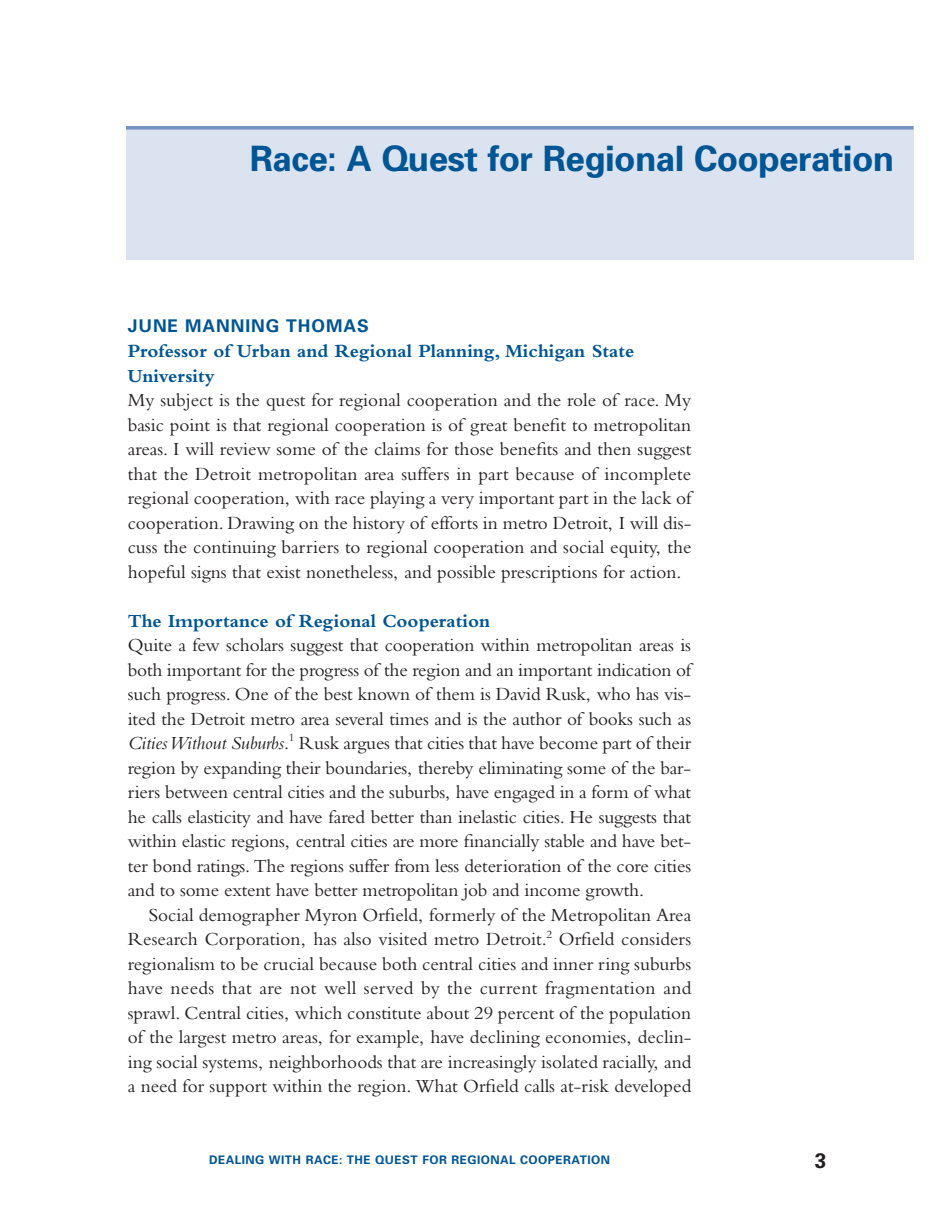
<style>
.page{position:relative;width:945px;height:1229px;background:#fff}
.page>*{position:absolute;margin:0;border:0;box-sizing:border-box;transform-origin:0 0}
.t1{font:700 35px "Univers";letter-spacing:-.015em;color:#005594}
.t2{font:700 21px "Univers";color:#231f20}
.t3{font:19.25px/24.5px "Bembo";color:#231f20;text-align:justify}
.t4{font:700 19.25px/24.5px "Bembo";color:#005594}
.t5{font:700 17.5px "Univers";letter-spacing:.055em;color:#005594}
.t6{font:700 11.9px "Univers";letter-spacing:.04em;color:#005594}
.s1{font-style:italic}
</style>
<div class="page">
<div style="left:126px;top:127px;width:788px;height:133px;background:#dce3f0"></div>
<svg style="left:126px;top:126px;width:788px;height:4px;fill:#7695c2"></svg>
<h1 class="t1" style="left:250px;top:146px;width:646px">Race: A Quest for Regional Cooperation</h1>
<p class="t5" style="left:128px;top:320px;width:243px">JUNE MANNING THOMAS</p>
<p class="t4" style="left:128px;top:340px;width:508px">Professor of Urban and Regional Planning, Michigan State<br>University</p>
<p class="t3" style="left:128px;top:389px;width:565px">My subject is the quest for regional cooperation and the role of race. My basic point is that regional cooperation is of great benefit to metropolitan areas. I will review some of the claims for those benefits and then suggest that the Detroit metropolitan area suffers in part because of incomplete regional cooperation, with race playing a very important part in the lack of cooperation. Drawing on the history of efforts in metro Detroit, I will dis&shy;cuss the continuing barriers to regional cooperation and social equity, the hopeful signs that exist nonetheless, and possible prescriptions for action.</p>
<p class="t4" style="left:128px;top:610px;width:364px">The Importance of Regional Cooperation</p>
<p class="t3" style="left:128px;top:634px;width:565px">Quite a few scholars suggest that cooperation within metropolitan areas is both important for the progress of the region and an important indication of such progress. One of the best known of them is David Rusk, who has vis&shy;ited the Detroit metro area several times and is the author of books such as <span class="s1">Cities Without Suburbs</span>.<sup>1</sup> Rusk argues that cities that have become part of their region by expanding their boundaries, thereby eliminating some of the bar&shy;riers between central cities and the suburbs, have engaged in a form of what he calls elasticity and have fared better than inelastic cities. He suggests that within elastic regions, central cities are more financially stable and have bet&shy;ter bond ratings. The regions suffer from less deterioration of the core cities and to some extent have better metropolitan job and income growth.</p>
<p class="t3" style="left:128px;top:904px;width:565px;text-indent:21px">Social demographer Myron Orfield, formerly of the Metropolitan Area Research Corporation, has also visited metro Detroit.<sup>2</sup> Orfield considers regionalism to be crucial because both central cities and inner ring suburbs have needs that are not well served by the current fragmentation and sprawl. Central cities, which constitute about 29 percent of the population of the largest metro areas, for example, have declining economies, declin&shy;ing social systems, neighborhoods that are increasingly isolated racially, and a need for support within the region. What Orfield calls at-risk developed</p>
<p class="t6" style="left:209px;top:1155px;width:402px">DEALING WITH RACE: THE QUEST FOR REGIONAL COOPERATION</p>
<p class="t2" style="left:815px;top:1152px;width:13px">3</p>
</div>
